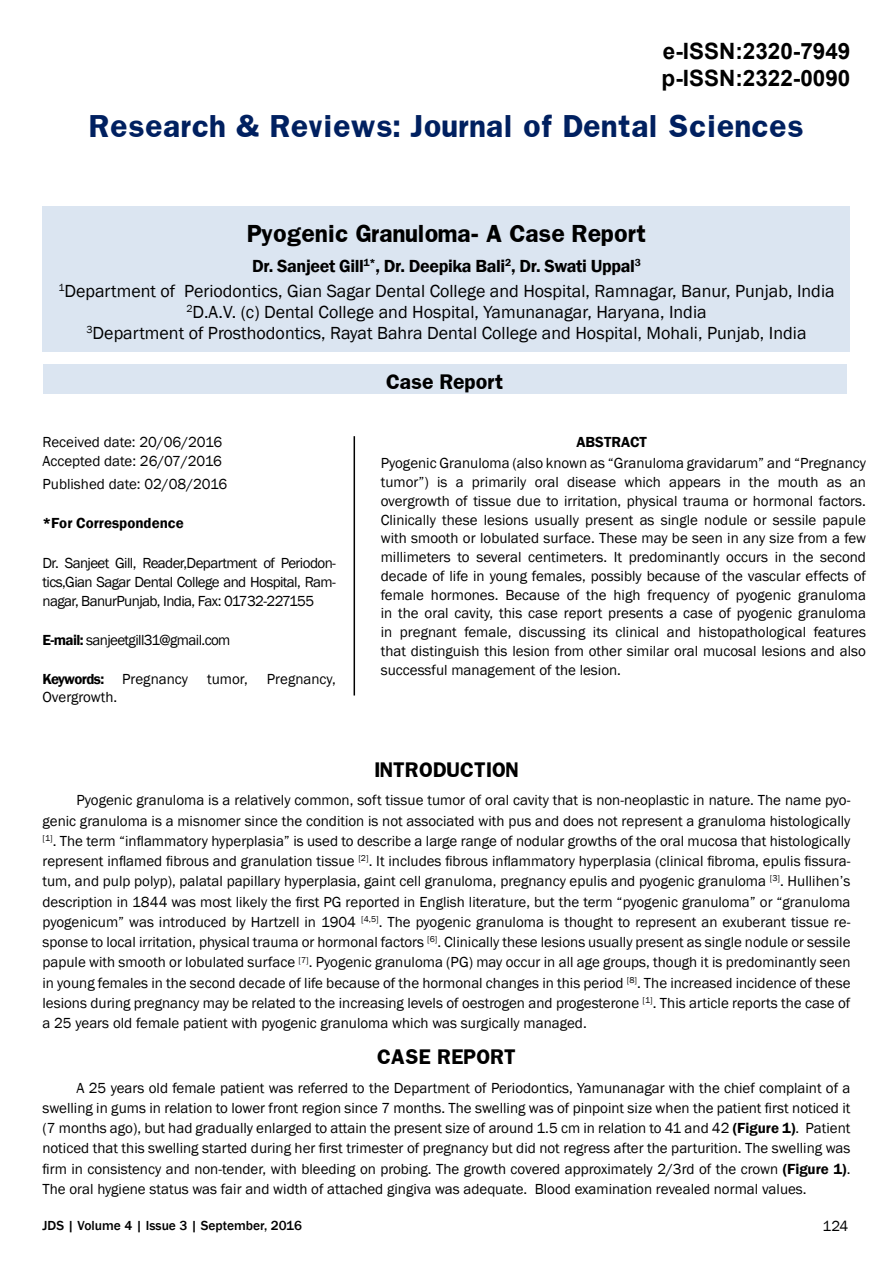
<style>
.page{position:relative;width:893px;height:1263px;background:#fff}
.page>*{position:absolute;margin:0;border:0;box-sizing:border-box;transform-origin:0 0}
.t1{font:700 27px "Franklin";color:#002060}
.t2{font:700 22.5px/27px "Arial";color:#000}
.t3{font:700 21px "Franklin";letter-spacing:-.02em;color:#000}
.t4{font:18px/25.2px "Franklin Gothic";color:#000;text-align:center}
.t5{font:700 18px "Franklin";color:#000}
.t6{font:700 18px "Franklin";letter-spacing:-.02em;color:#000}
.t7{font:15px/20.2px "Franklin Gothic";color:#000;text-align:justify}
.t8{font:15px "Franklin Gothic";letter-spacing:-.04em;color:#000}
.t9{font:600 15px "Franklin Gothic";color:#000}
.t10{font:600 15px "Franklin Gothic";letter-spacing:-.04em;color:#000}
.t11{font:500 13.5px "Franklin Gothic";color:#000}
.s1{font-weight:600}
.s2{font-weight:400}
</style>
<div class="page">
<div style="left:43px;top:364px;width:803px;height:30px;background:#dbe5f1"></div>
<div style="left:43px;top:206px;width:807px;height:146px;background:#dbe5f1"></div>
<hr style="left:354px;top:436px;width:1px;height:259px;background:#000">
<h2 class="t2" style="left:662px;top:38px;width:190px">e-ISSN:2320-7949 p-ISSN:2322-0090</h2>
<h1 class="t1" style="left:89px;top:108px;width:716px">Research &amp; Reviews: Journal of Dental Sciences</h1>
<h3 class="t3" style="left:247px;top:219px;width:401px">Pyogenic Granuloma- A Case Report</h3>
<p class="t4" style="left:58px;top:253px;width:778px"><span class="s1">Dr. Sanjeet Gill</span><sup>1*</sup><span class="s1">, Dr. Deepika Bali</span><sup>2</sup><span class="s1">, Dr. Swati Uppal</span><sup>3<br></sup><sup>1</sup>Department of Periodontics, Gian Sagar Dental College and Hospital, Ramnagar, Banur, Punjab, India</p>
<p class="t4" style="left:86px;top:302px;width:722px;line-height:21px"><sup>2</sup>D.A.V. (c) Dental College and Hospital, Yamunanagar, Haryana, India<br><sup>3</sup>Department of Prosthodontics, Rayat Bahra Dental College and Hospital, Mohali, Punjab, India</p>
<p class="t7" style="left:43px;top:433px;width:181px;line-height:18.8px">Received date: 20/06/2016<br>Accepted date: 26/07/2016</p>
<p class="t7" style="left:43px;top:474px;width:186px">Published date: 02/08/2016</p>
<p class="t9" style="left:43px;top:514px;width:143px">*For Correspondence</p>
<p class="t7" style="left:43px;top:554px;width:295px;line-height:18.8px">Dr. Sanjeet Gill, Reader,Department of Periodon&shy;tics,Gian Sagar Dental College and Hospital, Ram&shy;nagar, BanurPunjab, India, Fax: 01732-227155</p>
<p class="t8" style="left:43px;top:630px;width:189px"><span class="s1">E-mail:</span> sanjeetgill31@gmail.com</p>
<p class="t10" style="left:43px;top:670px;width:147px">Keywords: <span class="s2">Pregnancy</span></p>
<p class="t7" style="left:207px;top:669px;width:42px">tumor,</p>
<p class="t7" style="left:267px;top:669px;width:71px">Pregnancy,</p>
<p class="t7" style="left:43px;top:687px;width:76px">Overgrowth.</p>
<p class="t6" style="left:386px;top:369px;width:119px">Case Report</p>
<p class="t9" style="left:576px;top:433px;width:72px">ABSTRACT</p>
<p class="t7" style="left:381px;top:454px;width:487px;line-height:18.8px">Pyogenic Granuloma (also known as “Granuloma gravidarum” and “Pregnancy tumor”) is a primarily oral disease which appears in the mouth as an overgrowth of tissue due to irritation, physical trauma or hormonal factors.<br>Clinically these lesions usually present as single nodule or sessile papule with smooth or lobulated surface. These may be seen in any size from a few millimeters to several centimeters. It predominantly occurs in the second decade of life in young females, possibly because of the vascular effects of female hormones. Because of the high frequency of pyogenic granuloma in the oral cavity, this case report presents a case of pyogenic granuloma in pregnant female, discussing its clinical and histopathological features that distinguish this lesion from other similar oral mucosal lesions and also successful management of the lesion.</p>
<p class="t5" style="left:374px;top:757px;width:146px">INTRODUCTION</p>
<p class="t7" style="left:43px;top:791px;width:809px;text-indent:34px">Pyogenic granuloma is a relatively common, soft tissue tumor of oral cavity that is non-neoplastic in nature. The name pyo&shy;genic granuloma is a misnomer since the condition is not associated with pus and does not represent a granuloma histologically <sup>[1]</sup>. The term “inflammatory hyperplasia” is used to describe a large range of nodular growths of the oral mucosa that histologically represent inflamed fibrous and granulation tissue <sup>[2]</sup>. It includes fibrous inflammatory hyperplasia (clinical fibroma, epulis fissura&shy;tum, and pulp polyp), palatal papillary hyperplasia, gaint cell granuloma, pregnancy epulis and pyogenic granuloma <sup>[3]</sup>. Hullihen’s description in 1844 was most likely the first PG reported in English literature, but the term “pyogenic granuloma” or “granuloma pyogenicum” was introduced by Hartzell in 1904 <sup>[4,5]</sup>. The pyogenic granuloma is thought to represent an exuberant tissue re&shy;sponse to local irritation, physical trauma or hormonal factors <sup>[6]</sup>. Clinically these lesions usually present as single nodule or sessile papule with smooth or lobulated surface <sup>[7]</sup>. Pyogenic granuloma (PG) may occur in all age groups, though it is predominantly seen in young females in the second decade of life because of the hormonal changes in this period <sup>[8]</sup>. The increased incidence of these lesions during pregnancy may be related to the increasing levels of oestrogen and progesterone <sup>[1]</sup>. This article reports the case of a 25 years old female patient with pyogenic granuloma which was surgically managed.</p>
<p class="t5" style="left:377px;top:1044px;width:141px">CASE REPORT</p>
<p class="t7" style="left:43px;top:1078px;width:809px;text-indent:34px">A 25 years old female patient was referred to the Department of Periodontics, Yamunanagar with the chief complaint of a swelling in gums in relation to lower front region since 7 months. The swelling was of pinpoint size when the patient first noticed it (7 months ago), but had gradually enlarged to attain the present size of around 1.5 cm in relation to 41 and 42 <span class="s1">(Figure 1)</span>. Patient noticed that this swelling started during her first trimester of pregnancy but did not regress after the parturition. The swelling was firm in consistency and non-tender, with bleeding on probing. The growth covered approximately 2/3rd of the crown <span class="s1">(Figure 1)</span>.<br>The oral hygiene status was fair and width of attached gingiva was adequate. Blood examination revealed normal values.</p>
<p class="t11" style="left:43px;top:1217px;width:261px">JDS | Volume 4 | Issue 3 | September, 2016</p>
<p class="t7" style="left:823px;top:1216px;width:27px">124</p>
</div>
